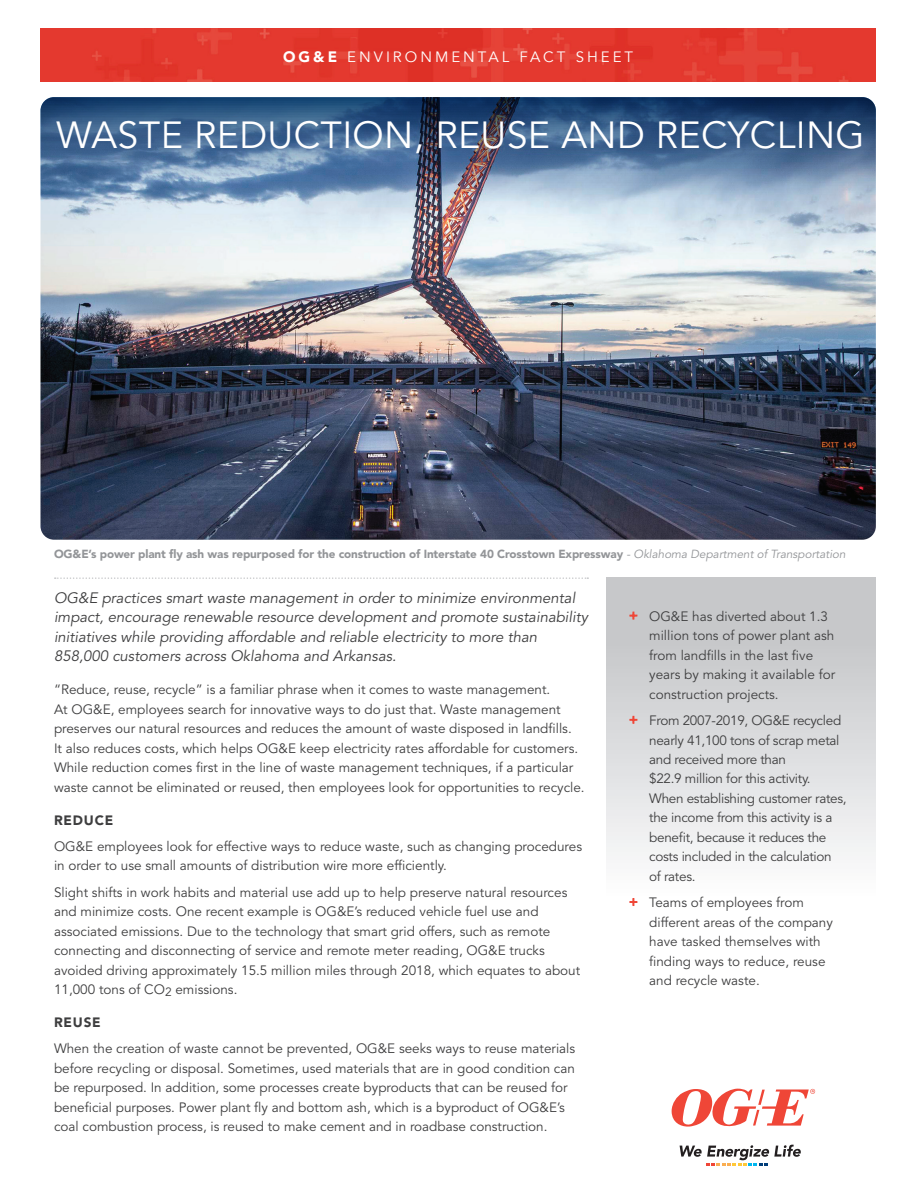
<style>
.page{position:relative;width:918px;height:1188px;background:#fff}
.page>*{position:absolute;margin:0;border:0;box-sizing:border-box;transform-origin:0 0}
.t1{font:37.5px "Avenir LT Std";letter-spacing:.01em;color:#fff}
.t2{font:italic 15px/19.5px "Avenir LT Std";color:#3e3e3f}
.t3{font:15px "Avenir";letter-spacing:.2em;color:#fff}
.t4{font:13.5px/19.5px "Avenir LT Std";color:#3e3e3f}
.t5{font:13.5px/19.5px "Avenir LT Std";letter-spacing:-.02em;color:#3e3e3f}
.t6{font:900 13.5px "Avenir LT Std";letter-spacing:.06em;color:#3e3e3f}
.t7{font:900 11.7px "Avenir LT Std";letter-spacing:-.01em;color:#939598}
.s1{font-family:"Avenir LT Std";font-weight:900}
.s2{font-weight:400;font-style:italic}
.s3{color:#ef4637}
</style>
<div class="page">
<div style="left:606px;top:577px;width:270px;height:467px;background:linear-gradient(to bottom,#c2c4c6,#fff)"></div>
<img style="left:40px;top:28px;width:836px;height:53px">
<svg style="left:672px;top:1089px;width:143px;height:38px"></svg>
<svg style="left:680px;top:1145px;width:121px;height:20px"></svg>
<img style="left:40px;top:97px;width:836px;height:443px">
<svg style="left:40px;top:97px;width:836px;height:173px;background:#879db6"></svg>
<svg style="left:55px;top:577px;width:533px;height:2px"></svg>
<p class="t3" style="left:283px;top:48px;width:352px"><span class="s1">OG&amp;E</span> ENVIRONMENTAL FACT SHEET</p>
<h1 class="t1" style="left:56px;top:114px;width:810px">WASTE REDUCTION, REUSE AND RECYCLING</h1>
<p class="t7" style="left:54px;top:547px;width:793px">OG&amp;E’s power plant fly ash was repurposed for the construction of Interstate 40 Crosstown Expressway <span class="s2">- Oklahoma Department of Transportation</span></p>
<p class="t2" style="left:54px;top:588px;width:536px">OG&amp;E practices smart waste management in order to minimize environmental impact, encourage renewable resource development and promote sustainability initiatives while providing affordable and reliable electricity to more than 858,000 customers across Oklahoma and Arkansas.</p>
<p class="t4" style="left:54px;top:680px;width:532px">“Reduce, reuse, recycle” is a familiar phrase when it comes to waste management.<br>At OG&amp;E, employees search for innovative ways to do just that. Waste management preserves our natural resources and reduces the amount of waste disposed in landfills.<br>It also reduces costs, which helps OG&amp;E keep electricity rates affordable for customers.<br>While reduction comes first in the line of waste management techniques, if a particular waste cannot be eliminated or reused, then employees look for opportunities to recycle.</p>
<p class="t6" style="left:54px;top:812px;width:61px">REDUCE</p>
<p class="t4" style="left:54px;top:837px;width:530px">OG&amp;E employees look for effective ways to reduce waste, such as changing procedures in order to use small amounts of distribution wire more efficiently.</p>
<p class="t4" style="left:54px;top:883px;width:528px">Slight shifts in work habits and material use add up to help preserve natural resources and minimize costs. One recent example is OG&amp;E’s reduced vehicle fuel use and associated emissions. Due to the technology that smart grid offers, such as remote connecting and disconnecting of service and remote meter reading, OG&amp;E trucks avoided driving approximately 15.5 million miles through 2018, which equates to about 11,000 tons of CO<sub>2</sub> emissions.</p>
<p class="t6" style="left:54px;top:1014px;width:48px">REUSE</p>
<p class="t4" style="left:54px;top:1039px;width:523px">When the creation of waste cannot be prevented, OG&amp;E seeks ways to reuse materials before recycling or disposal. Sometimes, used materials that are in good condition can be repurposed. In addition, some processes create byproducts that can be reused for beneficial purposes. Power plant fly and bottom ash, which is a byproduct of OG&amp;E’s coal combustion process, is reused to make cement and in roadbase construction.</p>
<p class="t4" style="left:649px;top:607px;width:187px;text-indent:-20px"><span class="s3">+</span> OG&amp;E has diverted about 1.3 million tons of power plant ash from landfills in the last five years by making it available for construction projects.</p>
<p class="t5" style="left:649px;top:711px;width:199px;text-indent:-20px"><span class="s3">+</span> From 2007-2019, OG&amp;E recycled nearly 41,100 tons of scrap metal and received more than<br>$22.9 million for this activity.<br>When establishing customer rates, the income from this activity is a benefit, because it reduces the costs included in the calculation of rates.</p>
<p class="t4" style="left:649px;top:893px;width:185px;text-indent:-20px"><span class="s3">+</span> Teams of employees from different areas of the company have tasked themselves with finding ways to reduce, reuse and recycle waste.</p>
</div>
